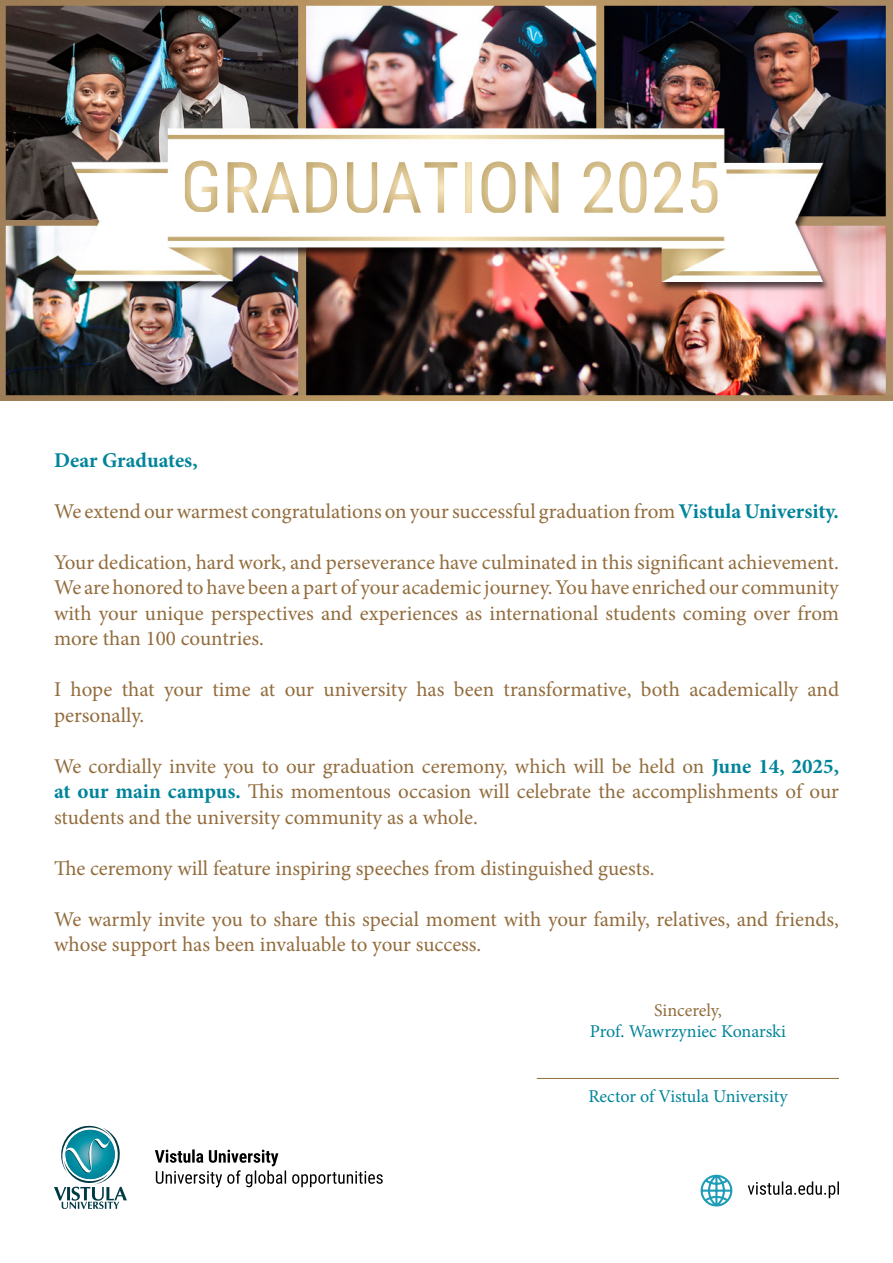
<style>
.page{position:relative;width:893px;height:1263px;background:#fff}
.page>*{position:absolute;margin:0;border:0;box-sizing:border-box;transform-origin:0 0}
.t1{font:21px/25.5px "Minion Pro";color:#926c3c;text-align:justify}
.t2{font:700 21px "Minion Pro";color:#00849a}
.t3{font:18px "Minion Pro";letter-spacing:-.005em;color:#00849a}
.t4{font:18px "Minion Pro";letter-spacing:-.005em;color:#926c3c}
.s1{font-weight:700;color:#00849a}
</style>
<div class="page">
<svg style="left:155px;top:1149px;width:228px;height:38px"></svg>
<svg style="left:748px;top:1181px;width:91px;height:17px"></svg>
<svg style="left:701px;top:1175px;width:31px;height:31px"></svg>
<svg style="left:54px;top:1125px;width:73px;height:84px"></svg>
<img style="left:0;top:0;width:893px;height:400px">
<div style="left:175px;top:154px;width:543px;height:66px;background:#fff"></div>
<svg style="left:228px;top:162px;width:71px;height:51px"></svg>
<svg style="left:306px;top:162px;width:31px;height:51px"></svg>
<svg style="left:383px;top:162px;width:74px;height:51px"></svg>
<div style="left:465px;top:162px;width:6px;height:51px;background:#f1dfb4"></div>
<svg style="left:482px;top:161px;width:33px;height:52px"></svg>
<svg style="left:525px;top:162px;width:33px;height:51px"></svg>
<svg style="left:584px;top:161px;width:29px;height:52px"></svg>
<svg style="left:619px;top:161px;width:27px;height:52px"></svg>
<svg style="left:654px;top:161px;width:29px;height:52px"></svg>
<svg style="left:691px;top:162px;width:26px;height:51px"></svg>
<svg style="left:185px;top:161px;width:32px;height:51px"></svg>
<svg style="left:347px;top:162px;width:30px;height:51px"></svg>
<hr style="left:537px;top:1078px;width:302px;height:1px;background:#926c3c">
<p class="t2" style="left:54px;top:445px;width:145px">Dear Graduates,</p>
<p class="t1" style="left:54px;top:498px;width:786px">We extend our warmest congratulations on your successful graduation from <span class="s1">Vistula University.</span></p>
<p class="t1" style="left:54px;top:549px;width:786px">Your dedication, hard work, and perseverance have culminated in this significant achievement.<br>We are honored to have been a part of your academic journey. You have enriched our community with your unique perspectives and experiences as international students coming over from more than 100 countries.</p>
<p class="t1" style="left:54px;top:677px;width:787px">I hope that your time at our university has been transformative, both academically and personally.</p>
<p class="t1" style="left:54px;top:753px;width:786px">We cordially invite you to our graduation ceremony, which will be held on <span class="s1">June 14, 2025, at our main campus.</span> This momentous occasion will celebrate the accomplishments of our students and the university community as a whole.</p>
<p class="t1" style="left:54px;top:855px;width:602px">The ceremony will feature inspiring speeches from distinguished guests.</p>
<p class="t1" style="left:54px;top:906px;width:786px">We warmly invite you to share this special moment with your family, relatives, and friends, whose support has been invaluable to your success.</p>
<p class="t4" style="left:654px;top:998px;width:69px">Sincerely,</p>
<p class="t3" style="left:590px;top:1019px;width:198px">Prof. Wawrzyniec Konarski</p>
<p class="t3" style="left:588px;top:1084px;width:201px">Rector of Vistula University</p>
</div>
